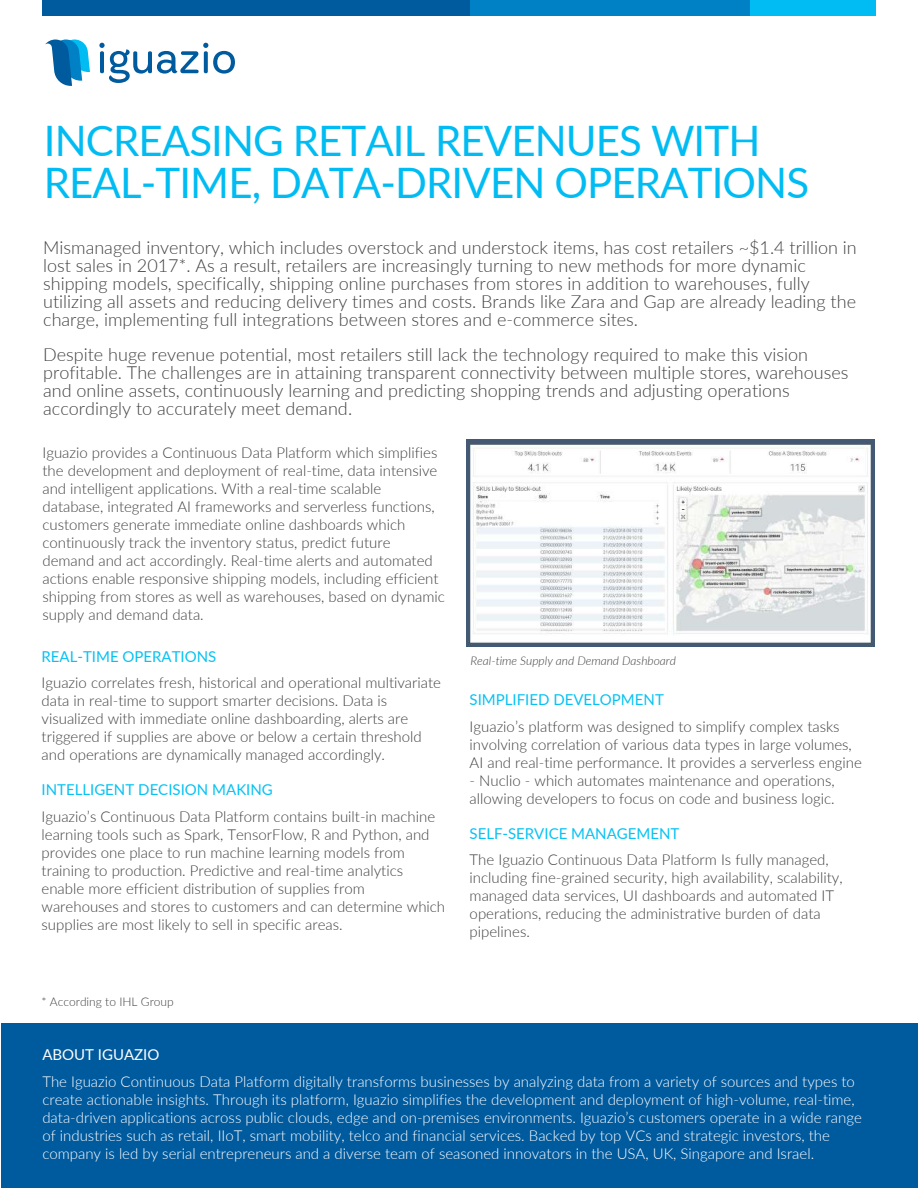
<style>
.page{position:relative;width:918px;height:1188px;background:#fff}
.page>*{position:absolute;margin:0;border:0;box-sizing:border-box;transform-origin:0 0}
.t1{font:42px/42px "Lato";letter-spacing:-.02em;color:#00bcf2}
.t2{font:300 18px/18px "Lato";color:#403f41}
.t3{font:300 15px/18px "Lato";color:#403f41}
.t4{font:300 15px/18px "Lato";color:#fff}
.t5{font:15px "Lato";color:#06c2f3}
.t6{font:15px "Lato";color:#fff}
.t7{font:italic 300 12px "Lato";color:#403f41}
.t8{font:300 12px "Lato";color:#403f41}
.s1{font-weight:400;color:#06c2f3}
</style>
<div class="page">
<div style="left:43px;top:0;width:832px;height:16px;background:#00bcf2"></div>
<div style="left:43px;top:0;width:707px;height:16px;background:#0080c5"></div>
<div style="left:43px;top:0;width:427px;height:16px;background:#005a9e"></div>
<svg style="left:45px;top:40px;width:45px;height:46px"></svg>
<svg style="left:99px;top:43px;width:136px;height:40px"></svg>
<img style="left:466px;top:439px;width:409px;height:207px">
<div style="left:1px;top:1023px;width:917px;height:165px;background:#005a9e"></div>
<h1 class="t1" style="left:44px;top:118px;width:767px">INCREASING RETAIL REVENUES WITH<br>REAL-TIME, DATA-DRIVEN OPERATIONS</h1>
<p class="t2" style="left:43px;top:238px;width:815px">Mismanaged inventory, which includes overstock and understock items, has cost retailers ~$1.4 trillion in lost sales in 2017*. As a result, retailers are increasingly turning to new methods for more dynamic shipping models, specifically, shipping online purchases from stores in addition to warehouses, fully utilizing all assets and reducing delivery times and costs. Brands like Zara and Gap are already leading the charge, implementing full integrations between stores and e-commerce sites.</p>
<p class="t2" style="left:43px;top:345px;width:807px">Despite huge revenue potential, most retailers still lack the technology required to make this vision profitable. The challenges are in attaining transparent connectivity between multiple stores, warehouses and online assets, continuously learning and predicting shopping trends and adjusting operations accordingly to accurately meet demand.</p>
<p class="t3" style="left:42px;top:443px;width:404px">Iguazio provides a Continuous Data Platform which simplifies the development and deployment of real-time, data intensive and intelligent applications. With a real-time scalable database, integrated AI frameworks and serverless functions, customers generate immediate online dashboards which continuously track the inventory status, predict future demand and act accordingly. Real-time alerts and automated actions enable responsive shipping models, including efficient shipping from stores as well as warehouses, based on dynamic supply and demand data.</p>
<p class="t5" style="left:42px;top:646px;width:176px">REAL-TIME OPERATIONS</p>
<p class="t3" style="left:42px;top:674px;width:401px">Iguazio correlates fresh, historical and operational multivariate data in real-time to support smarter decisions. Data is visualized with immediate online dashboarding, alerts are triggered if supplies are above or below a certain threshold and operations are dynamically managed accordingly.</p>
<p class="t3" style="left:42px;top:776px;width:395px;line-height:26.5px"><span class="s1">INTELLIGENT</span> <span class="s1">DECISION</span> <span class="s1">MAKING<br></span>Iguazio’s Continuous Data Platform contains built-in machine</p>
<p class="t3" style="left:42px;top:825px;width:405px">learning tools such as Spark, TensorFlow, R and Python, and provides one place to run machine learning models from training to production. Predictive and real-time analytics enable more efficient distribution of supplies from warehouses and stores to customers and can determine which supplies are most likely to sell in specific areas.</p>
<p class="t8" style="left:42px;top:993px;width:134px">* According to IHL Group</p>
<p class="t7" style="left:471px;top:652px;width:207px">Real-time Supply and Demand Dashboard</p>
<p class="t5" style="left:470px;top:689px;width:196px">SIMPLIFIED DEVELOPMENT</p>
<p class="t3" style="left:470px;top:717px;width:394px">Iguazio’s platform was designed to simplify complex tasks involving correlation of various data types in large volumes,<br>AI and real-time performance. It provides a serverless engine</p>
<p class="t3" style="left:470px;top:771px;width:367px">- Nuclio - which automates maintenance and operations, allowing developers to focus on code and business logic.</p>
<p class="t5" style="left:470px;top:822px;width:211px">SELF-SERVICE MANAGEMENT</p>
<p class="t3" style="left:470px;top:850px;width:375px">The Iguazio Continuous Data Platform Is fully managed, including fine-grained security, high availability, scalability, managed data services, UI dashboards and automated IT operations, reducing the administrative burden of data pipelines.</p>
<p class="t6" style="left:42px;top:1044px;width:119px">ABOUT IGUAZIO</p>
<p class="t4" style="left:42px;top:1072px;width:821px">The Iguazio Continuous Data Platform digitally transforms businesses by analyzing data from a variety of sources and types to create actionable insights. Through its platform, Iguazio simplifies the development and deployment of high-volume, real-time, data-driven applications across public clouds, edge and on-premises environments. Iguazio’s customers operate in a wide range of industries such as retail, IIoT, smart mobility, telco and financial services. Backed by top VCs and strategic investors, the company is led by serial entrepreneurs and a diverse team of seasoned innovators in the USA, UK, Singapore and Israel.</p>
</div>
